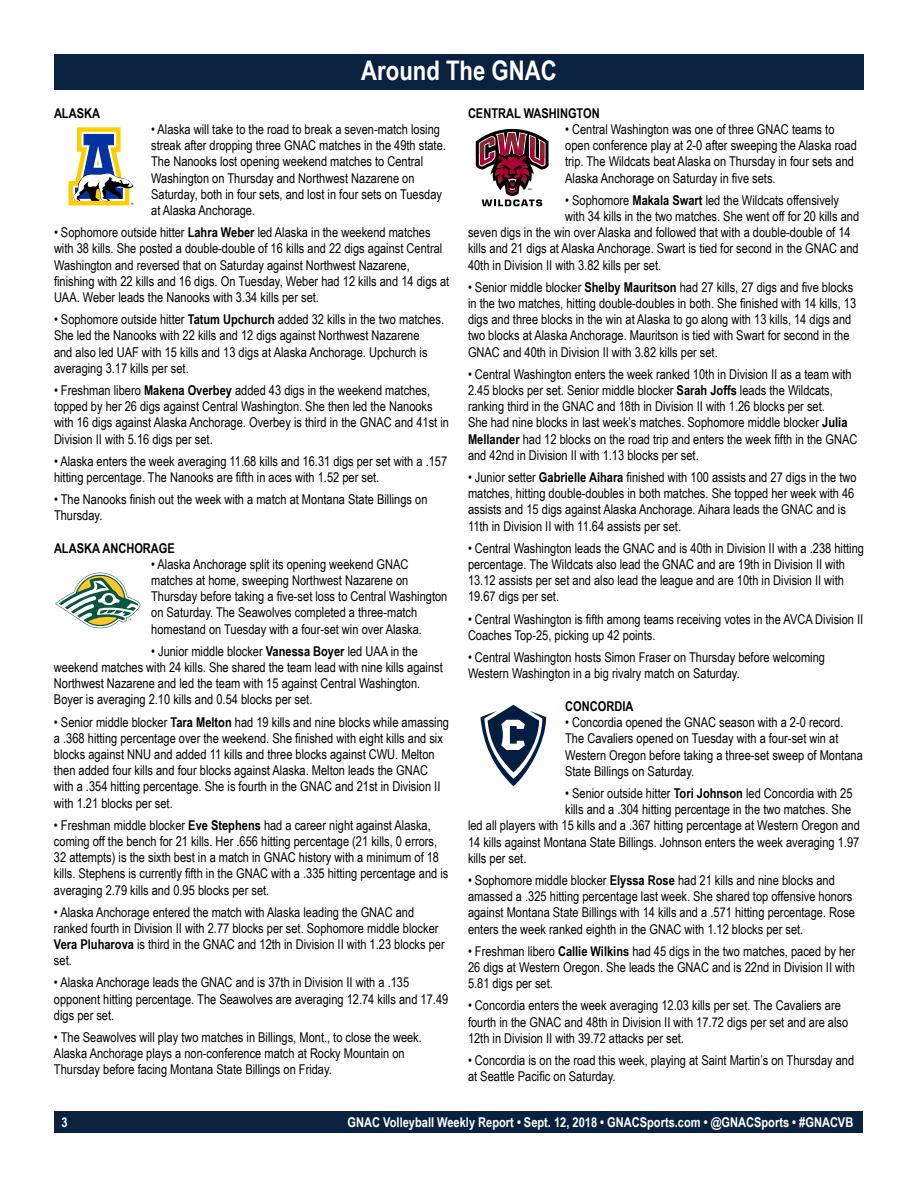
<style>
.page{position:relative;width:918px;height:1188px;background:#fff}
.page>*{position:absolute;margin:0;border:0;box-sizing:border-box;transform-origin:0 0}
.t1{font:700 27px "Arial Narrow";color:#fff}
.t2{font:13.5px/16.2px "Arial Narrow";color:#000}
.t3{font:700 13.5px "Arial Narrow";color:#fff}
.t4{font:700 13.5px "Arial Narrow";color:#000}
.t5{font:3.3px "Helvetica";color:#000}
.s1{font-weight:700}
</style>
<div class="page">
<div style="left:55px;top:1111px;width:808px;height:22px;background:#0a2240"></div>
<div style="left:54px;top:54px;width:810px;height:36px;background:#0a2240"></div>
<svg style="left:55px;top:573px;width:86px;height:55px"></svg>
<div style="left:105px;top:595px;width:8px;height:8px;background:#095540;border-radius:50%"></div>
<svg style="left:475px;top:128px;width:74px;height:78px"></svg>
<svg style="left:480px;top:705px;width:66px;height:81px"></svg>
<svg style="left:68px;top:127px;width:65px;height:78px"></svg>
<h1 class="t1" style="left:361px;top:50px;width:197px">Around The GNAC</h1>
<p class="t4" style="left:54px;top:103px;width:48px">ALASKA</p>
<p class="t2" style="left:151px;top:121px;width:296px">• Alaska will take to the road to break a seven-match losing streak after dropping three GNAC matches in the 49th state.<br>The Nanooks lost opening weekend matches to Central Washington on Thursday and Northwest Nazarene on Saturday, both in four sets, and lost in four sets on Tuesday at Alaska Anchorage.</p>
<p class="t2" style="left:54px;top:224px;width:397px">• Sophomore outside hitter <span class="s1">Lahra Weber</span> led Alaska in the weekend matches with 38 kills. She posted a double-double of 16 kills and 22 digs against Central Washington and reversed that on Saturday against Northwest Nazarene, finishing with 22 kills and 16 digs. On Tuesday, Weber had 12 kills and 14 digs at UAA. Weber leads the Nanooks with 3.34 kills per set.</p>
<p class="t2" style="left:54px;top:311px;width:392px">• Sophomore outside hitter <span class="s1">Tatum Upchurch</span> added 32 kills in the two matches.<br>She led the Nanooks with 22 kills and 12 digs against Northwest Nazarene<br>and also led UAF with 15 kills and 13 digs at Alaska Anchorage. Upchurch is averaging 3.17 kills per set.</p>
<p class="t2" style="left:54px;top:382px;width:397px">• Freshman libero <span class="s1">Makena Overbey</span> added 43 digs in the weekend matches, topped by her 26 digs against Central Washington. She then led the Nanooks with 16 digs against Alaska Anchorage. Overbey is third in the GNAC and 41st in Division II with 5.16 digs per set.</p>
<p class="t2" style="left:54px;top:452px;width:395px">• Alaska enters the week averaging 11.68 kills and 16.31 digs per set with a .157 hitting percentage. The Nanooks are fifth in aces with 1.52 per set.</p>
<p class="t2" style="left:54px;top:491px;width:375px">• The Nanooks finish out the week with a match at Montana State Billings on<br>Thursday.</p>
<p class="t5" style="left:131px;top:202px;width:4px">®</p>
<p class="t4" style="left:54px;top:538px;width:122px">ALASKA ANCHORAGE</p>
<p class="t2" style="left:151px;top:555px;width:298px">• Alaska Anchorage split its opening weekend GNAC matches at home, sweeping Northwest Nazarene on Thursday before taking a five-set loss to Central Washington on Saturday. The Seawolves completed a three-match homestand on Tuesday with a four-set win over Alaska.</p>
<p class="t2" style="left:54px;top:642px;width:390px;text-indent:97px">• Junior middle blocker <span class="s1">Vanessa Boyer</span> led UAA in the weekend matches with 24 kills. She shared the team lead with nine kills against Northwest Nazarene and led the team with 15 against Central Washington.<br>Boyer is averaging 2.10 kills and 0.54 blocks per set.</p>
<p class="t2" style="left:54px;top:713px;width:396px">• Senior middle blocker <span class="s1">Tara Melton</span> had 19 kills and nine blocks while amassing a .368 hitting percentage over the weekend. She finished with eight kills and six blocks against NNU and added 11 kills and three blocks against CWU. Melton then added four kills and four blocks against Alaska. Melton leads the GNAC with a .354 hitting percentage. She is fourth in the GNAC and 21st in Division II with 1.21 blocks per set.</p>
<p class="t2" style="left:54px;top:816px;width:396px">• Freshman middle blocker <span class="s1">Eve Stephens</span> had a career night against Alaska, coming off the bench for 21 kills. Her .656 hitting percentage (21 kills, 0 errors, 32 attempts) is the sixth best in a match in GNAC history with a minimum of 18 kills. Stephens is currently fifth in the GNAC with a .335 hitting percentage and is averaging 2.79 kills and 0.95 blocks per set.</p>
<p class="t2" style="left:54px;top:903px;width:392px">• Alaska Anchorage entered the match with Alaska leading the GNAC and ranked fourth in Division II with 2.77 blocks per set. Sophomore middle blocker <span class="s1">Vera Pluharova</span> is third in the GNAC and 12th in Division II with 1.23 blocks per set.</p>
<p class="t2" style="left:54px;top:974px;width:396px">• Alaska Anchorage leads the GNAC and is 37th in Division II with a .135 opponent hitting percentage. The Seawolves are averaging 12.74 kills and 17.49 digs per set.</p>
<p class="t2" style="left:54px;top:1029px;width:369px">• The Seawolves will play two matches in Billings, Mont., to close the week.<br>Alaska Anchorage plays a non-conference match at Rocky Mountain on<br>Thursday before facing Montana State Billings on Friday.</p>
<p class="t4" style="left:468px;top:103px;width:133px">CENTRAL WASHINGTON</p>
<p class="t2" style="left:565px;top:121px;width:293px">• Central Washington was one of three GNAC teams to open conference play at 2-0 after sweeping the Alaska road trip. The Wildcats beat Alaska on Thursday in four sets and Alaska Anchorage on Saturday in five sets.</p>
<p class="t2" style="left:565px;top:191px;width:275px">• Sophomore <span class="s1">Makala Swart</span> led the Wildcats offensively</p>
<p class="t2" style="left:565px;top:208px;width:295px">with 34 kills in the two matches. She went off for 20 kills and</p>
<p class="t2" style="left:468px;top:224px;width:384px">seven digs in the win over Alaska and followed that with a double-double of 14</p>
<p class="t2" style="left:468px;top:240px;width:392px">kills and 21 digs at Alaska Anchorage. Swart is tied for second in the GNAC and</p>
<p class="t2" style="left:468px;top:256px;width:195px">40th in Division II with 3.82 kills per set.</p>
<p class="t2" style="left:468px;top:278px;width:390px">• Senior middle blocker <span class="s1">Shelby Mauritson</span> had 27 kills, 27 digs and five blocks in the two matches, hitting double-doubles in both. She finished with 14 kills, 13 digs and three blocks in the win at Alaska to go along with 13 kills, 14 digs and two blocks at Alaska Anchorage. Mauritson is tied with Swart for second in the GNAC and 40th in Division II with 3.82 kills per set.</p>
<p class="t2" style="left:468px;top:365px;width:391px">• Central Washington enters the week ranked 10th in Division II as a team with 2.45 blocks per set. Senior middle blocker <span class="s1">Sarah Joffs</span> leads the Wildcats, ranking third in the GNAC and 18th in Division II with 1.26 blocks per set.<br>She had nine blocks in last week’s matches. Sophomore middle blocker <span class="s1">Julia Mellander</span> had 12 blocks on the road trip and enters the week fifth in the GNAC and 42nd in Division II with 1.13 blocks per set.</p>
<p class="t2" style="left:468px;top:469px;width:390px">• Junior setter <span class="s1">Gabrielle Aihara</span> finished with 100 assists and 27 digs in the two matches, hitting double-doubles in both matches. She topped her week with 46 assists and 15 digs against Alaska Anchorage. Aihara leads the GNAC and is 11th in Division II with 11.64 assists per set.</p>
<p class="t2" style="left:468px;top:539px;width:398px">• Central Washington leads the GNAC and is 40th in Division II with a .238 hitting percentage. The Wildcats also lead the GNAC and are 19th in Division II with 13.12 assists per set and also lead the league and are 10th in Division II with 19.67 digs per set.</p>
<p class="t2" style="left:468px;top:610px;width:397px">• Central Washington is fifth among teams receiving votes in the AVCA Division II<br>Coaches Top-25, picking up 42 points.</p>
<p class="t2" style="left:468px;top:649px;width:359px">• Central Washington hosts Simon Fraser on Thursday before welcoming<br>Western Washington in a big rivalry match on Saturday.</p>
<p class="t4" style="left:565px;top:696px;width:70px">CONCORDIA</p>
<p class="t2" style="left:565px;top:714px;width:299px">• Concordia opened the GNAC season with a 2-0 record.<br>The Cavaliers opened on Tuesday with a four-set win at Western Oregon before taking a three-set sweep of Montana State Billings on Saturday.</p>
<p class="t2" style="left:565px;top:785px;width:289px">• Senior outside hitter <span class="s1">Tori Johnson</span> led Concordia with 25</p>
<p class="t2" style="left:565px;top:801px;width:288px">kills and a .304 hitting percentage in the two matches. She</p>
<p class="t2" style="left:468px;top:817px;width:393px">led all players with 15 kills and a .367 hitting percentage at Western Oregon and</p>
<p class="t2" style="left:468px;top:833px;width:393px">14 kills against Montana State Billings. Johnson enters the week averaging 1.97</p>
<p class="t2" style="left:468px;top:849px;width:60px">kills per set.</p>
<p class="t2" style="left:468px;top:872px;width:389px">• Sophomore middle blocker <span class="s1">Elyssa Rose</span> had 21 kills and nine blocks and amassed a .325 hitting percentage last week. She shared top offensive honors against Montana State Billings with 14 kills and a .571 hitting percentage. Rose enters the week ranked eighth in the GNAC with 1.12 blocks per set.</p>
<p class="t2" style="left:468px;top:942px;width:389px;text-align:justify">• Freshman libero <span class="s1">Callie Wilkins</span> had 45 digs in the two matches, paced by her 26 digs at Western Oregon. She leads the GNAC and is 22nd in Division II with 5.81 digs per set.</p>
<p class="t2" style="left:468px;top:997px;width:382px">• Concordia enters the week averaging 12.03 kills per set. The Cavaliers are fourth in the GNAC and 48th in Division II with 17.72 digs per set and are also<br>12th in Division II with 39.72 attacks per set.</p>
<p class="t2" style="left:468px;top:1052px;width:388px">• Concordia is on the road this week, playing at Saint Martin’s on Thursday and at Seattle Pacific on Saturday.</p>
<p class="t3" style="left:61px;top:1112px;width:8px">3</p>
<p class="t3" style="left:348px;top:1112px;width:507px">GNAC Volleyball Weekly Report • Sept. 12, 2018 • GNACSports.com • @GNACSports • #GNACVB</p>
</div>
